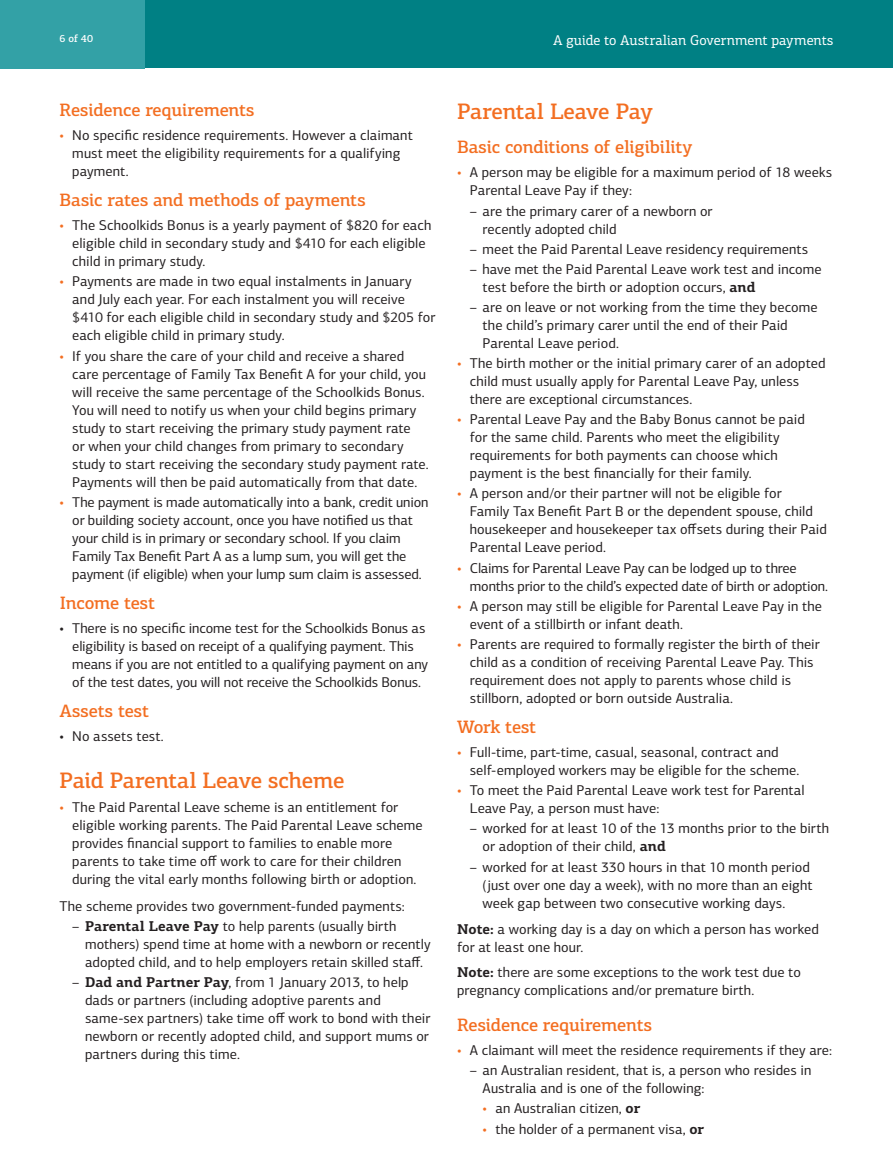
<style>
.page{position:relative;width:893px;height:1170px;background:#fff}
.page>*{position:absolute;margin:0;border:0;box-sizing:border-box;transform-origin:0 0}
.t1{font:500 22.5px "PF Centro Slab Pro";letter-spacing:-.015em;color:#f36e21}
.t2{font:500 18px "PF Centro Slab Pro";letter-spacing:-.015em;color:#f36e21}
.t3{font:14.25px/18px "PF Centro Sans Pro";letter-spacing:.005em;color:#231f20}
.t4{font:14.25px/18px "PF Centro Sans Pro";letter-spacing:-.015em;color:#231f20}
.t5{font:14.25px "PF Centro Slab Pro";color:#fff}
.t6{font:500 10.5px "PF Centro Slab Pro";color:#fff}
.s1{color:#f36e21}
.s2{font-family:"PF Centro Slab Pro";font-weight:700}
</style>
<div class="page">
<div style="left:0;top:0;width:893px;height:68px;background:#008084"></div>
<div style="left:0;top:0;width:145px;height:68px;background:#33a1a6"></div>
<p class="t6" style="left:60px;top:32px;width:35px">6 of 40</p>
<p class="t5" style="left:553px;top:31px;width:282px">A guide to Australian Government payments</p>
<p class="t2" style="left:60px;top:98px;width:197px">Residence requirements</p>
<p class="t3" style="left:72px;top:126px;width:342px;text-indent:-13px"><span class="s1">•</span> No specific residence requirements. However a claimant must meet the eligibility requirements for a qualifying payment.</p>
<p class="t2" style="left:60px;top:188px;width:308px">Basic rates and methods of payments</p>
<p class="t3" style="left:72px;top:216px;width:361px;text-indent:-13px"><span class="s1">•</span> The Schoolkids Bonus is a yearly payment of $820 for each eligible child in secondary study and $410 for each eligible child in primary study.</p>
<p class="t3" style="left:72px;top:272px;width:365px;text-indent:-13px"><span class="s1">•</span> Payments are made in two equal instalments in January and July each year. For each instalment you will receive $410 for each eligible child in secondary study and $205 for each eligible child in primary study.</p>
<p class="t3" style="left:72px;top:346px;width:358px;text-indent:-13px"><span class="s1">•</span> If you share the care of your child and receive a shared care percentage of Family Tax Benefit A for your child, you will receive the same percentage of the Schoolkids Bonus.<br>You will need to notify us when your child begins primary study to start receiving the primary study payment rate<br>or when your child changes from primary to secondary study to start receiving the secondary study payment rate.<br>Payments will then be paid automatically from that date.</p>
<p class="t3" style="left:72px;top:493px;width:358px;text-indent:-13px"><span class="s1">•</span> The payment is made automatically into a bank, credit union or building society account, once you have notified us that your child is in primary or secondary school. If you claim Family Tax Benefit Part A as a lump sum, you will get the payment (if eligible) when your lump sum claim is assessed.</p>
<p class="t2" style="left:60px;top:591px;width:97px">Income test</p>
<p class="t3" style="left:72px;top:619px;width:357px;text-indent:-13px">• There is no specific income test for the Schoolkids Bonus as eligibility is based on receipt of a qualifying payment. This means if you are not entitled to a qualifying payment on any of the test dates, you will not receive the Schoolkids Bonus.</p>
<p class="t2" style="left:60px;top:699px;width:91px">Assets test</p>
<p class="t3" style="left:60px;top:727px;width:106px">• No assets test.</p>
<h1 class="t1" style="left:60px;top:766px;width:286px">Paid Parental Leave scheme</h1>
<p class="t3" style="left:72px;top:798px;width:352px;text-indent:-13px"><span class="s1">•</span> The Paid Parental Leave scheme is an entitlement for eligible working parents. The Paid Parental Leave scheme provides financial support to families to enable more parents to take time off work to care for their children during the vital early months following birth or adoption.</p>
<p class="t3" style="left:60px;top:896px;width:347px">The scheme provides two government-funded payments:</p>
<p class="t3" style="left:85px;top:917px;width:347px;text-indent:-13px">– <span class="s2">Parental Leave Pay</span> to help parents (usually birth mothers) spend time at home with a newborn or recently adopted child, and to help employers retain skilled staff.</p>
<p class="t3" style="left:85px;top:973px;width:347px;text-indent:-13px">– <span class="s2">Dad and Partner Pay</span>, from 1 January 2013, to help dads or partners (including adoptive parents and same-sex partners) take time off work to bond with their newborn or recently adopted child, and support mums or partners during this time.</p>
<h1 class="t1" style="left:457px;top:97px;width:197px">Parental Leave Pay</h1>
<p class="t2" style="left:457px;top:136px;width:237px">Basic conditions of eligibility</p>
<p class="t3" style="left:470px;top:163px;width:364px;text-indent:-13px"><span class="s1">•</span> A person may be eligible for a maximum period of 18 weeks<br>Parental Leave Pay if they:</p>
<p class="t3" style="left:483px;top:202px;width:231px;text-indent:-13px">– are the primary carer of a newborn or recently adopted child</p>
<p class="t3" style="left:470px;top:240px;width:340px">– meet the Paid Parental Leave residency requirements</p>
<p class="t3" style="left:483px;top:260px;width:341px;text-indent:-13px">– have met the Paid Parental Leave work test and income test before the birth or adoption occurs, <span class="s2">and</span></p>
<p class="t3" style="left:483px;top:298px;width:336px;text-indent:-13px">– are on leave or not working from the time they become the child’s primary carer until the end of their Paid<br>Parental Leave period.</p>
<p class="t3" style="left:470px;top:354px;width:357px;text-indent:-13px"><span class="s1">•</span> The birth mother or the initial primary carer of an adopted child must usually apply for Parental Leave Pay, unless there are exceptional circumstances.</p>
<p class="t3" style="left:470px;top:410px;width:336px;text-indent:-13px"><span class="s1">•</span> Parental Leave Pay and the Baby Bonus cannot be paid for the same child. Parents who meet the eligibility requirements for both payments can choose which payment is the best financially for their family.</p>
<p class="t3" style="left:470px;top:484px;width:358px;text-indent:-13px"><span class="s1">•</span> A person and/or their partner will not be eligible for<br>Family Tax Benefit Part B or the dependent spouse, child housekeeper and housekeeper tax offsets during their Paid Parental Leave period.</p>
<p class="t4" style="left:470px;top:558px;width:360px;text-indent:-13px"><span class="s1">•</span> Claims for Parental Leave Pay can be lodged up to three months prior to the child’s expected date of birth or adoption.</p>
<p class="t3" style="left:470px;top:597px;width:354px;text-indent:-13px"><span class="s1">•</span> A person may still be eligible for Parental Leave Pay in the event of a stillbirth or infant death.</p>
<p class="t3" style="left:470px;top:635px;width:351px;text-indent:-13px"><span class="s1">•</span> Parents are required to formally register the birth of their child as a condition of receiving Parental Leave Pay. This requirement does not apply to parents whose child is stillborn, adopted or born outside Australia.</p>
<p class="t2" style="left:457px;top:715px;width:81px">Work test</p>
<p class="t3" style="left:470px;top:743px;width:331px;text-indent:-13px"><span class="s1">•</span> Full-time, part-time, casual, seasonal, contract and self-employed workers may be eligible for the scheme.</p>
<p class="t3" style="left:470px;top:781px;width:336px;text-indent:-13px"><span class="s1">•</span> To meet the Paid Parental Leave work test for Parental<br>Leave Pay, a person must have:</p>
<p class="t3" style="left:483px;top:819px;width:348px;text-indent:-13px">– worked for at least 10 of the 13 months prior to the birth or adoption of their child, <span class="s2">and</span></p>
<p class="t3" style="left:483px;top:857px;width:331px;text-indent:-13px">– worked for at least 330 hours in that 10 month period (just over one day a week), with no more than an eight week gap between two consecutive working days.</p>
<p class="t3" style="left:457px;top:920px;width:363px"><span class="s2">Note:</span> a working day is a day on which a person has worked for at least one hour.</p>
<p class="t3" style="left:457px;top:962px;width:345px"><span class="s2">Note:</span> there are some exceptions to the work test due to pregnancy complications and/or premature birth.</p>
<p class="t2" style="left:457px;top:1013px;width:197px">Residence requirements</p>
<p class="t3" style="left:457px;top:1041px;width:377px"><span class="s1">•</span> A claimant will meet the residence requirements if they are:</p>
<p class="t3" style="left:483px;top:1061px;width:330px;text-indent:-13px">– an Australian resident, that is, a person who resides in<br>Australia and is one of the following:</p>
<p class="t3" style="left:483px;top:1099px;width:159px"><span class="s1">•</span> an Australian citizen, <span class="s2">or</span></p>
<p class="t3" style="left:483px;top:1119px;width:223px"><span class="s1">•</span> the holder of a permanent visa, <span class="s2">or</span></p>
</div>
